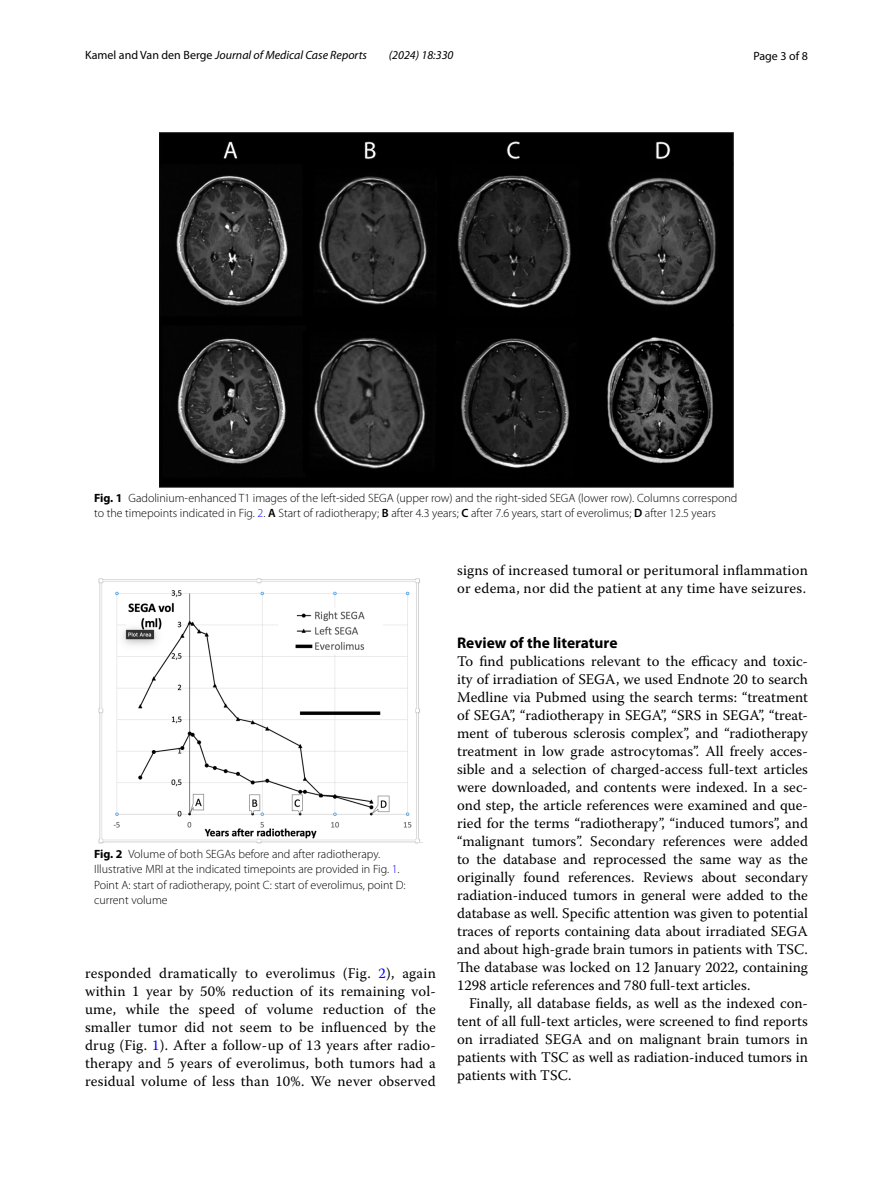
<style>
.page{position:relative;width:893px;height:1187px;background:#fff}
.page>*{position:absolute;margin:0;border:0;box-sizing:border-box;transform-origin:0 0}
.t1{font:700 15.45px "Myriad Pro";color:#000}
.t2{font:14.7px/18px "Warnock Pro";letter-spacing:.015em;color:#000;text-align:justify}
.t3{font:300 12px/15px "Myriad Pro";color:#000}
.t4{font:italic 12px "Myriad Pro";color:#000}
.t5{font:12px "Myriad Pro";color:#000}
.s1{font-style:normal}
.s2{font-weight:700}
.s3{color:#00f}
.s4{font-weight:600}
</style>
<div class="page">
<img style="left:160px;top:133px;width:573px;height:354px">
<img style="left:99px;top:578px;width:323px;height:265px">
<p class="t4" style="left:85px;top:48px;width:283px"><span class="s1">Kamel and Van den Berge</span> Journal of Medical Case Reports</p>
<p class="t4" style="left:389px;top:48px;width:66px">(2024) 18:330</p>
<p class="t5" style="left:753px;top:48px;width:56px">Page 3 of 8</p>
<p class="t3" style="left:94px;top:491px;width:645px"><span class="s2">Fig. 1</span> Gadolinium-enhanced T1 images of the left-sided SEGA (upper row) and the right-sided SEGA (lower row). Columns correspond to the timepoints indicated in Fig. <span class="s3">2</span>. <span class="s4">A</span> Start of radiotherapy; <span class="s4">B</span> after 4.3 years; <span class="s4">C</span> after 7.6 years, start of everolimus; <span class="s4">D</span> after 12.5 years</p>
<p class="t3" style="left:94px;top:847px;width:313px"><span class="s2">Fig. 2</span> Volume of both SEGAs before and after radiotherapy.<br>Illustrative MRI at the indicated timepoints are provided in Fig. <span class="s3">1</span>.<br>Point A: start of radiotherapy, point C: start of everolimus, point D: current volume</p>
<p class="t2" style="left:85px;top:963px;width:352px">responded dramatically to everolimus (Fig. <span class="s3">2</span>), again within 1 year by 50% reduction of its remaining vol&shy;ume, while the speed of volume reduction of the smaller tumor did not seem to be influenced by the drug (Fig. <span class="s3">1</span>). After a follow-up of 13 years after radio&shy;therapy and 5 years of everolimus, both tumors had a residual volume of less than 10%. We never observed</p>
<p class="t2" style="left:457px;top:561px;width:352px">signs of increased tumoral or peritumoral inflammation or edema, nor did the patient at any time have seizures.</p>
<p class="t1" style="left:457px;top:632px;width:162px">Review of the literature</p>
<p class="t2" style="left:457px;top:651px;width:352px">To find publications relevant to the efficacy and toxic&shy;ity of irradiation of SEGA, we used Endnote 20 to search Medline via Pubmed using the search terms: “treatment of SEGA”, “radiotherapy in SEGA”, “SRS in SEGA”, “treat&shy;ment of tuberous sclerosis complex”, and “radiotherapy treatment in low grade astrocytomas”. All freely acces&shy;sible and a selection of charged-access full-text articles were downloaded, and contents were indexed. In a sec&shy;ond step, the article references were examined and que&shy;ried for the terms “radiotherapy”, “induced tumors”, and “malignant tumors”. Secondary references were added to the database and reprocessed the same way as the originally found references. Reviews about secondary radiation-induced tumors in general were added to the database as well. Specific attention was given to potential traces of reports containing data about irradiated SEGA and about high-grade brain tumors in patients with TSC.<br>The database was locked on 12 January 2022, containing 1298 article references and 780 full-text articles.</p>
<p class="t2" style="left:457px;top:993px;width:352px;text-indent:12px">Finally, all database fields, as well as the indexed con&shy;tent of all full-text articles, were screened to find reports on irradiated SEGA and on malignant brain tumors in patients with TSC as well as radiation-induced tumors in patients with TSC.</p>
</div>
